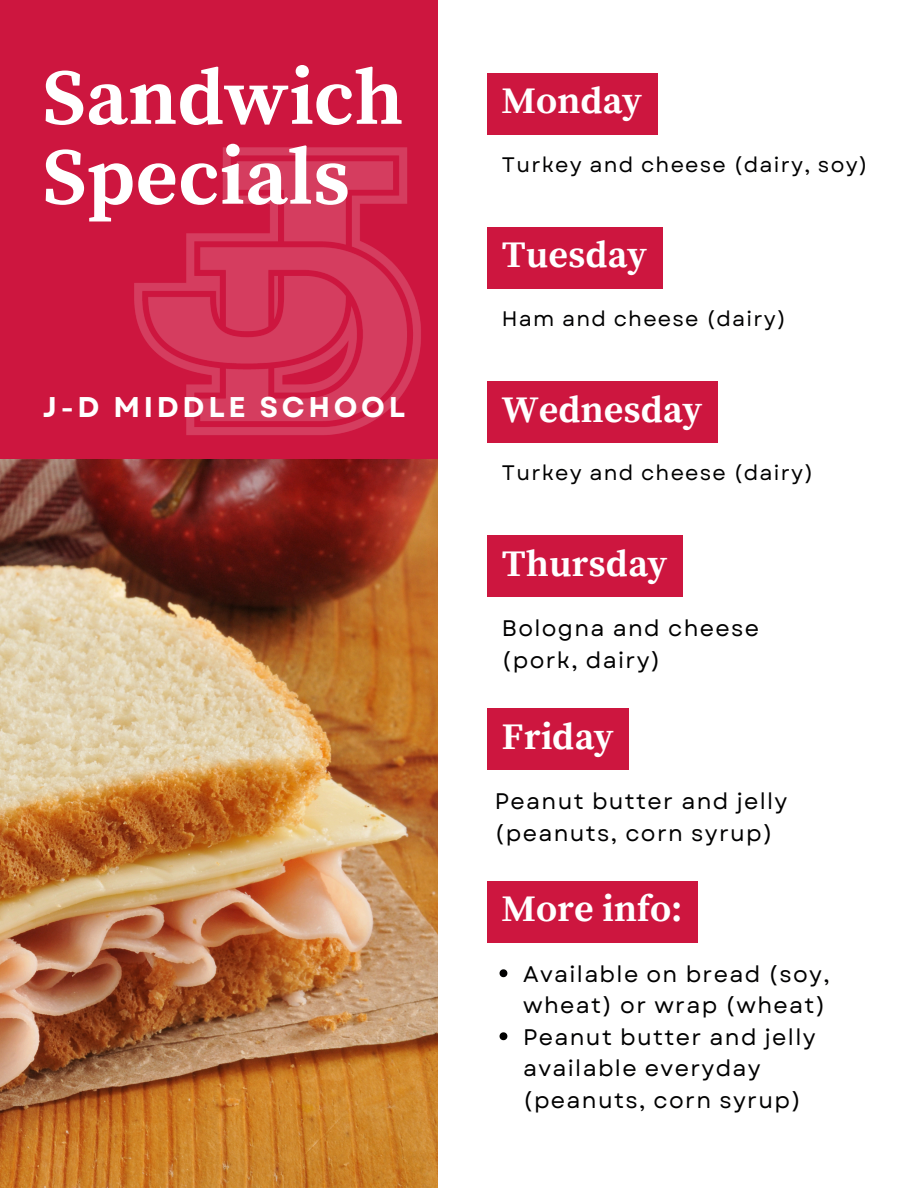
<style>
.page{position:relative;width:918px;height:1188px;background:#fff}
.page>*{position:absolute;margin:0;border:0;box-sizing:border-box;transform-origin:0 0}
.t1{font:700 81px "Source Serif Pro";color:#fff}
.t2{font:700 79.5px "Source Serif Pro";color:#fff}
.t3{font:700 37.35px "Source Serif Pro";color:#fff}
.t4{font:700 28.5px "Garet";letter-spacing:.13em;color:#fff}
.t5{font:22.5px/31.5px "Garet";letter-spacing:.06em;color:#000001}
.t6{font:21px "Garet";letter-spacing:.06em;color:#000001}
</style>
<div class="page">
<div style="left:0;top:0;width:438px;height:462px;background:#cd163f"></div>
<img style="left:134px;top:147px;width:287px;height:288px">
<img style="left:0;top:459px;width:438px;height:729px">
<div style="left:487px;top:73px;width:170px;height:61px;background:#cd163f"></div>
<div style="left:487px;top:227px;width:175px;height:61px;background:#cd163f"></div>
<div style="left:487px;top:382px;width:231px;height:61px;background:#cd163f"></div>
<div style="left:487px;top:536px;width:196px;height:61px;background:#cd163f"></div>
<div style="left:487px;top:709px;width:142px;height:61px;background:#cd163f"></div>
<div style="left:487px;top:881px;width:210px;height:61px;background:#cd163f"></div>
<svg style="left:500px;top:969px;width:7px;height:8px"></svg>
<svg style="left:500px;top:1032px;width:7px;height:8px"></svg>
<h1 class="t2" style="left:43px;top:51px;width:362px">Sandwich</h1>
<h1 class="t1" style="left:43px;top:129px;width:309px">Specials</h1>
<h3 class="t4" style="left:43px;top:386px;width:364px">J-D MIDDLE SCHOOL</h3>
<p class="t3" style="left:502px;top:79px;width:142px">Monday</p>
<p class="t6" style="left:502px;top:149px;width:367px">Turkey and cheese (dairy, soy)</p>
<h2 class="t3" style="left:502px;top:233px;width:147px">Tuesday</h2>
<h2 class="t6" style="left:502px;top:303px;width:286px">Ham and cheese (dairy)</h2>
<p class="t3" style="left:502px;top:387px;width:202px">Wednesday</p>
<p class="t6" style="left:502px;top:458px;width:313px">Turkey and cheese (dairy)</p>
<h2 class="t3" style="left:502px;top:542px;width:167px">Thursday</h2>
<h2 class="t5" style="left:502px;top:613px;width:259px">Bologna and cheese (pork, dairy)</h2>
<p class="t3" style="left:502px;top:714px;width:114px">Friday</p>
<p class="t5" style="left:495px;top:786px;width:294px">Peanut butter and jelly (peanuts, corn syrup)</p>
<h2 class="t3" style="left:502px;top:887px;width:182px">More info:</h2>
<h2 class="t5" style="left:523px;top:958px;width:308px">Available on bread (soy, wheat) or wrap (wheat)</h2>
<p class="t5" style="left:523px;top:1021px;width:294px">Peanut butter and jelly available everyday (peanuts, corn syrup)</p>
</div>
